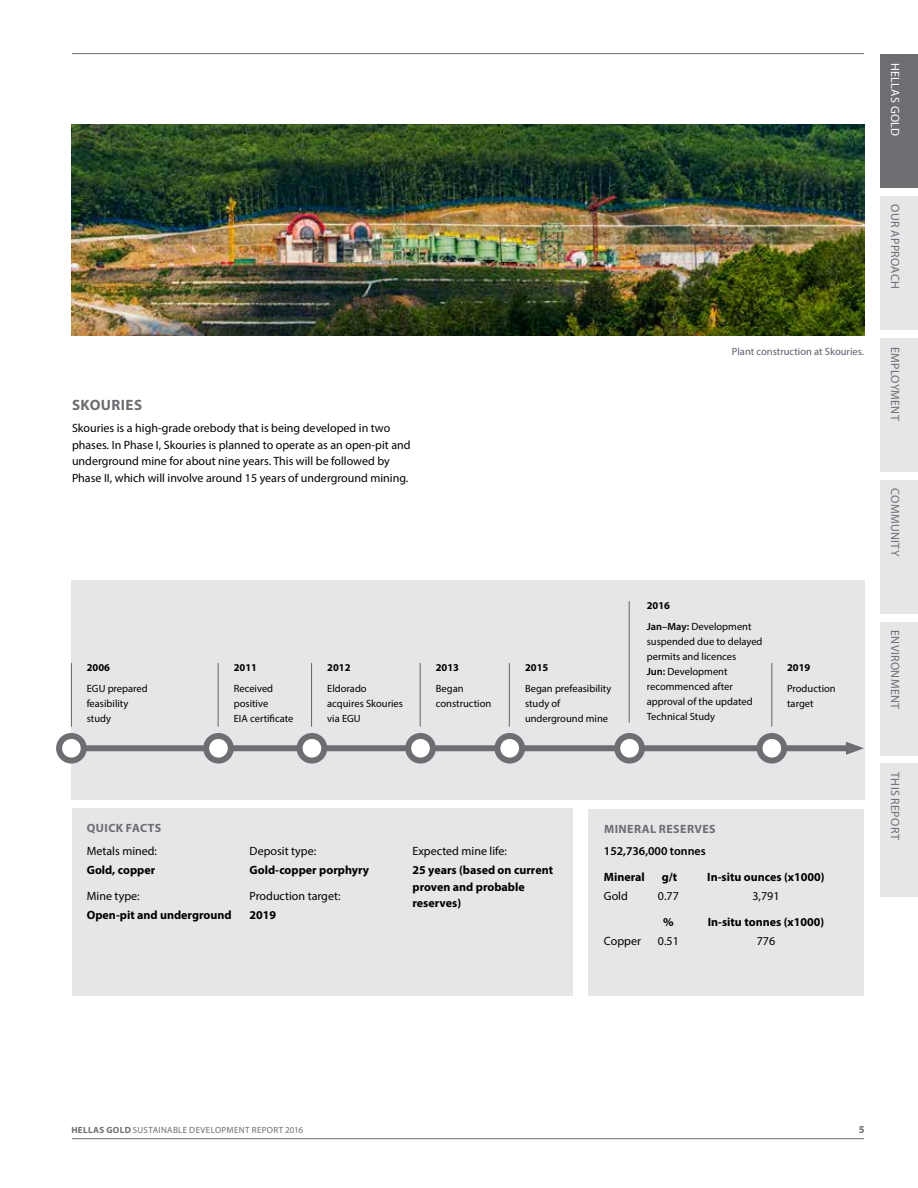
<style>
.page{position:relative;width:918px;height:1188px;background:#fff}
.page>*{position:absolute;margin:0;border:0;box-sizing:border-box;transform-origin:0 0}
.t1{font:700 15px "Myriad Pro";letter-spacing:.025em;color:#6d6e71}
.t2{font:12px/16.5px "Myriad Pro";color:#000}
.t3{font:700 12px/16.5px "Myriad Pro";color:#000}
.t4{font:12px "Myriad Pro";letter-spacing:.03em;color:#6d6e71}
.t5{font:700 12px "Myriad Pro";letter-spacing:.035em;color:#6d6e71}
.t6{font:600 12px "Myriad Pro";color:#000}
.t7{font:12px "Myriad Pro";letter-spacing:.03em;color:#fff}
.t8{font:10.5px/15px "Myriad Pro";color:#000}
.t9{font:10.5px "Myriad Pro";color:#585e6c}
.t10{font:700 10.5px "Myriad Pro";color:#000}
.t11{font:700 10.5px "Myriad Pro";color:#6d6e71}
.t12{font:9px "Myriad Pro";letter-spacing:.035em;color:#6d6e71}
.s1{font-weight:700}
.s2{font-weight:600}
</style>
<div class="page">
<hr style="left:72px;top:1138px;width:792px;height:1px;background:#6d6e71">
<div style="left:880px;top:54px;width:38px;height:134px;background:#6d6e71"></div>
<div style="left:880px;top:196px;width:38px;height:134px;background:#e5e6e7"></div>
<div style="left:880px;top:338px;width:38px;height:134px;background:#e5e6e7"></div>
<div style="left:880px;top:480px;width:38px;height:134px;background:#e5e6e7"></div>
<div style="left:880px;top:622px;width:38px;height:133px;background:#e5e6e7"></div>
<div style="left:880px;top:764px;width:38px;height:133px;background:#e5e6e7"></div>
<hr style="left:72px;top:53px;width:792px;height:1px;background:#6d6e71">
<img style="left:71px;top:125px;width:794px;height:211px">
<div style="left:71px;top:580px;width:794px;height:220px;background:#e5e6e7"></div>
<div style="left:72px;top:808px;width:500px;height:187px;background:#e5e6e7"></div>
<div style="left:589px;top:809px;width:275px;height:186px;background:#e5e6e7"></div>
<div style="left:71px;top:745px;width:782px;height:6px;background:#6d6e71"></div>
<svg style="left:846px;top:742px;width:18px;height:13px"></svg>
<svg style="left:59px;top:736px;width:25px;height:25px"></svg>
<div style="left:56px;top:733px;width:31px;height:31px;border:6px solid #6d6e71;border-radius:50%"></div>
<hr style="left:71px;top:663px;width:1px;height:64px;background:#6a6260">
<svg style="left:206px;top:736px;width:25px;height:25px"></svg>
<div style="left:203px;top:733px;width:31px;height:31px;border:6px solid #6d6e71;border-radius:50%"></div>
<hr style="left:218px;top:663px;width:1px;height:64px;background:#6a6260">
<div style="left:300px;top:736px;width:24px;height:25px;background:#fff;border-radius:50%"></div>
<div style="left:297px;top:733px;width:30px;height:31px;border:6px solid #6d6e71;border-radius:50%"></div>
<hr style="left:311px;top:663px;width:1px;height:64px;background:#6a6260">
<svg style="left:408px;top:736px;width:25px;height:25px"></svg>
<div style="left:405px;top:733px;width:31px;height:31px;border:6px solid #6d6e71;border-radius:50%"></div>
<hr style="left:420px;top:663px;width:1px;height:64px;background:#6a6260">
<svg style="left:497px;top:736px;width:25px;height:25px"></svg>
<div style="left:494px;top:733px;width:31px;height:31px;border:6px solid #6d6e71;border-radius:50%"></div>
<hr style="left:509px;top:663px;width:1px;height:64px;background:#6a6260">
<svg style="left:617px;top:736px;width:25px;height:25px"></svg>
<div style="left:614px;top:733px;width:31px;height:31px;border:6px solid #6d6e71;border-radius:50%"></div>
<hr style="left:629px;top:601px;width:1px;height:122px;background:#6a6260">
<div style="left:760px;top:736px;width:24px;height:25px;background:#fff;border-radius:50%"></div>
<div style="left:757px;top:733px;width:30px;height:31px;border:6px solid #6d6e71;border-radius:50%"></div>
<hr style="left:771px;top:663px;width:1px;height:64px;background:#6a6260">
<p class="t7" style="left:902px;top:63px;width:75px;rotate:90deg">HELLAS GOLD</p>
<p class="t1" style="left:72px;top:395px;width:72px">SKOURIES</p>
<p class="t2" style="left:72px;top:420px;width:340px">Skouries is a high-grade orebody that is being developed in two phases. In Phase I, Skouries is planned to operate as an open-pit and underground mine for about nine years. This will be followed by Phase II, which will involve around 15 years of underground mining.</p>
<p class="t9" style="left:732px;top:345px;width:133px">Plant construction at Skouries.</p>
<p class="t10" style="left:87px;top:661px;width:25px">2006</p>
<p class="t8" style="left:87px;top:681px;width:63px">EGU prepared feasibility study</p>
<p class="t10" style="left:234px;top:661px;width:25px">2011</p>
<p class="t8" style="left:234px;top:681px;width:61px">Received positive<br>EIA certificate</p>
<p class="t10" style="left:327px;top:661px;width:25px">2012</p>
<p class="t8" style="left:327px;top:681px;width:77px">Eldorado acquires Skouries via EGU</p>
<p class="t10" style="left:436px;top:661px;width:25px">2013</p>
<p class="t8" style="left:436px;top:681px;width:57px">Began construction</p>
<p class="t10" style="left:525px;top:661px;width:25px">2015</p>
<p class="t8" style="left:525px;top:681px;width:88px">Began prefeasibility study of underground mine</p>
<p class="t8" style="left:647px;top:595px;width:106px;line-height:21px"><span class="s1">2016<br></span><span class="s2">Jan–May:</span> Development</p>
<p class="t8" style="left:647px;top:634px;width:117px">suspended due to delayed permits and licences<br><span class="s2">Jun:</span> Development recommenced after approval of the updated<br>Technical Study</p>
<p class="t10" style="left:787px;top:661px;width:25px">2019</p>
<p class="t8" style="left:787px;top:681px;width:50px">Production target</p>
<p class="t5" style="left:87px;top:820px;width:76px">QUICK FACTS</p>
<p class="t2" style="left:87px;top:842px;width:72px">Metals mined:</p>
<p class="t3" style="left:87px;top:862px;width:70px">Gold, copper</p>
<p class="t2" style="left:87px;top:887px;width:54px">Mine type:</p>
<p class="t3" style="left:87px;top:907px;width:146px">Open-pit and underground</p>
<p class="t2" style="left:250px;top:842px;width:68px">Deposit type:</p>
<p class="t3" style="left:250px;top:862px;width:121px">Gold-copper porphyry</p>
<p class="t2" style="left:250px;top:887px;width:92px">Production target:</p>
<p class="t3" style="left:250px;top:907px;width:28px">2019</p>
<p class="t2" style="left:413px;top:842px;width:96px">Expected mine life:</p>
<p class="t3" style="left:413px;top:862px;width:142px">25 years (based on current proven and probable reserves)</p>
<p class="t5" style="left:604px;top:821px;width:113px">MINERAL RESERVES</p>
<p class="t6" style="left:604px;top:844px;width:103px">152,736,000 tonnes</p>
<p class="t3" style="left:604px;top:868px;width:42px">Mineral</p>
<p class="t3" style="left:662px;top:868px;width:17px">g/t</p>
<p class="t3" style="left:707px;top:868px;width:119px">In-situ ounces (x1000)</p>
<p class="t2" style="left:604px;top:888px;width:25px">Gold</p>
<p class="t2" style="left:658px;top:888px;width:22px">0.77</p>
<p class="t2" style="left:752px;top:888px;width:29px">3,791</p>
<p class="t3" style="left:663px;top:913px;width:12px">%</p>
<p class="t3" style="left:708px;top:913px;width:118px">In-situ tonnes (x1000)</p>
<p class="t2" style="left:604px;top:933px;width:39px">Copper</p>
<p class="t2" style="left:658px;top:933px;width:22px">0.51</p>
<p class="t2" style="left:757px;top:933px;width:20px">776</p>
<p class="t4" style="left:902px;top:204px;width:86px;rotate:90deg">OUR APPROACH</p>
<p class="t4" style="left:902px;top:347px;width:75px;rotate:90deg">EMPLOYMENT</p>
<p class="t4" style="left:902px;top:488px;width:70px;rotate:90deg">COMMUNITY</p>
<p class="t4" style="left:902px;top:630px;width:81px;rotate:90deg">ENVIRONMENT</p>
<p class="t4" style="left:902px;top:772px;width:69px;rotate:90deg">THIS REPORT</p>
<p class="t12" style="left:71px;top:1124px;width:233px"><span class="s1">HELLAS GOLD</span> SUSTAINABLE DEVELOPMENT REPORT 2016</p>
<p class="t11" style="left:859px;top:1122px;width:7px">5</p>
</div>
